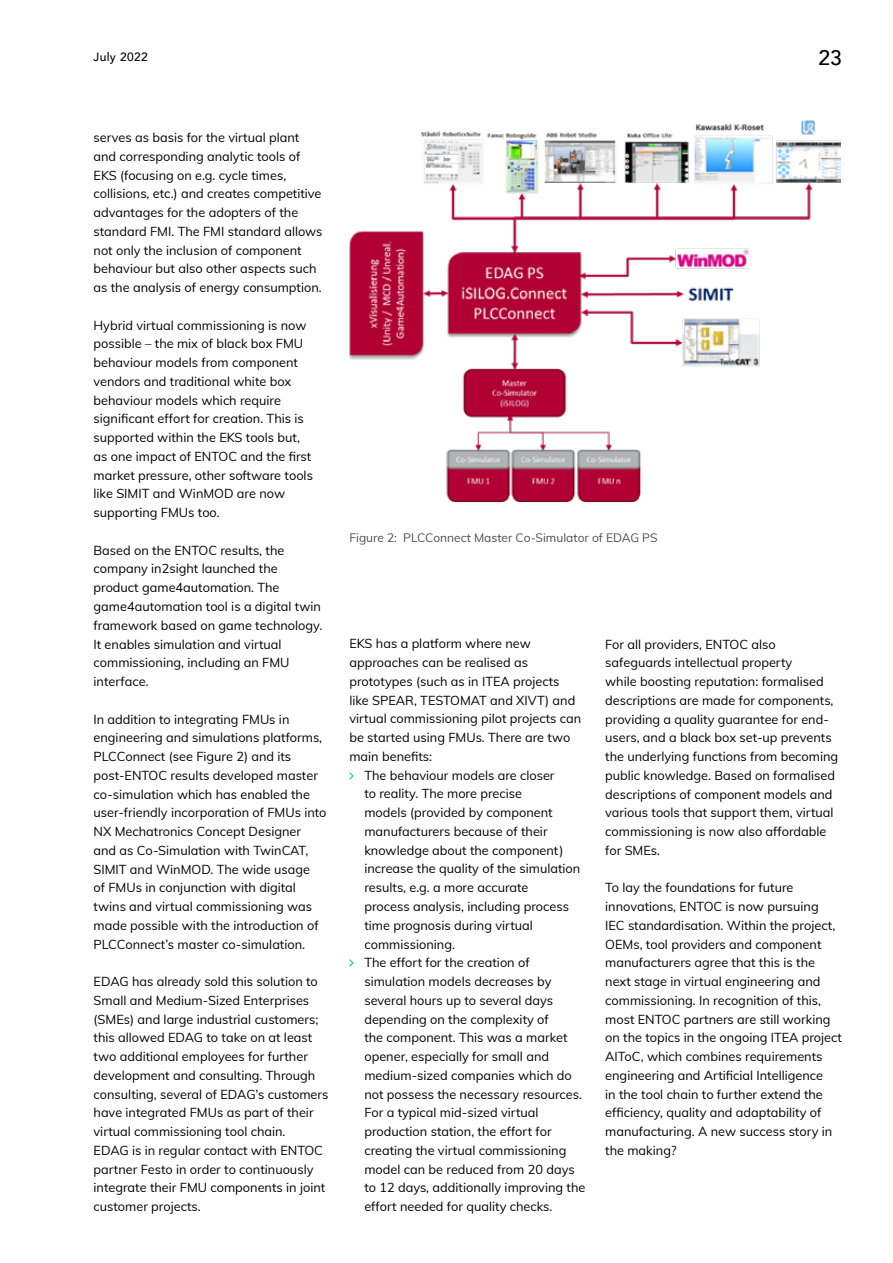
<style>
.page{position:relative;width:893px;height:1263px;background:#fff}
.page>*{position:absolute;margin:0;border:0;box-sizing:border-box;transform-origin:0 0}
.t1{font:500 21px "Avenir";color:#000}
.t2{font:12.75px/18.8px "Muli";color:#000}
.t3{font:12px "Muli";color:#4d4d4d}
.t4{font:500 12px "Avenir";letter-spacing:.03em;color:#000}
</style>
<div class="page">
<img style="left:349px;top:120px;width:491px;height:381px">
<p class="t4" style="left:94px;top:47px;width:56px">July 2022</p>
<h1 class="t1" style="left:819px;top:39px;width:25px">23</h1>
<p class="t2" style="left:94px;top:127px;width:231px">serves as basis for the virtual plant and corresponding analytic tools of EKS (focusing on e.g. cycle times, collisions, etc.) and creates competitive advantages for the adopters of the standard FMI. The FMI standard allows not only the inclusion of component behaviour but also other aspects such as the analysis of energy consumption.</p>
<p class="t2" style="left:94px;top:315px;width:221px">Hybrid virtual commissioning is now possible – the mix of black box FMU behaviour models from component vendors and traditional white box behaviour models which require significant effort for creation. This is supported within the EKS tools but, as one impact of ENTOC and the first market pressure, other software tools like SIMIT and WinMOD are now supporting FMUs too.</p>
<p class="t2" style="left:94px;top:540px;width:230px">Based on the ENTOC results, the company in2sight launched the product game4automation. The game4automation tool is a digital twin framework based on game technology.<br>It enables simulation and virtual commissioning, including an FMU interface.</p>
<p class="t2" style="left:94px;top:709px;width:235px">In addition to integrating FMUs in engineering and simulations platforms, PLCConnect (see Figure 2) and its post-ENTOC results developed master co-simulation which has enabled the user-friendly incorporation of FMUs into NX Mechatronics Concept Designer and as Co-Simulation with TwinCAT, SIMIT and WinMOD. The wide usage<br>of FMUs in conjunction with digital twins and virtual commissioning was made possible with the introduction of PLCConnect’s master co-simulation.</p>
<p class="t2" style="left:94px;top:971px;width:236px">EDAG has already sold this solution to Small and Medium-Sized Enterprises (SMEs) and large industrial customers; this allowed EDAG to take on at least two additional employees for further development and consulting. Through consulting, several of EDAG’s customers have integrated FMUs as part of their virtual commissioning tool chain.<br>EDAG is in regular contact with ENTOC partner Festo in order to continuously integrate their FMU components in joint customer projects.</p>
<p class="t3" style="left:349px;top:529px;width:310px">Figure 2: PLCConnect Master Co-Simulator of EDAG PS</p>
<p class="t2" style="left:349px;top:634px;width:183px">EKS has a platform where new</p>
<p class="t2" style="left:349px;top:652px;width:180px">approaches can be realised as</p>
<p class="t2" style="left:349px;top:671px;width:212px">prototypes (such as in ITEA projects</p>
<p class="t2" style="left:349px;top:690px;width:227px">like SPEAR, TESTOMAT and XIVT) and</p>
<p class="t2" style="left:349px;top:709px;width:233px">virtual commissioning pilot projects can</p>
<p class="t2" style="left:349px;top:728px;width:222px">be started using FMUs. There are two</p>
<p class="t2" style="left:349px;top:746px;width:84px">main benefits:</p>
<p class="t2" style="left:364px;top:765px;width:192px">The behaviour models are closer</p>
<p class="t2" style="left:364px;top:784px;width:159px">to reality. The more precise</p>
<p class="t2" style="left:364px;top:803px;width:190px">models (provided by component</p>
<p class="t2" style="left:364px;top:821px;width:185px">manufacturers because of their</p>
<p class="t2" style="left:364px;top:840px;width:200px">knowledge about the component)</p>
<p class="t2" style="left:364px;top:859px;width:217px">increase the quality of the simulation</p>
<p class="t2" style="left:364px;top:878px;width:166px">results, e.g. a more accurate</p>
<p class="t2" style="left:364px;top:896px;width:206px">process analysis, including process</p>
<p class="t2" style="left:364px;top:915px;width:170px">time prognosis during virtual</p>
<p class="t2" style="left:364px;top:934px;width:92px">commissioning.</p>
<p class="t2" style="left:364px;top:953px;width:167px">The effort for the creation of</p>
<p class="t2" style="left:364px;top:971px;width:189px">simulation models decreases by</p>
<p class="t2" style="left:364px;top:990px;width:190px">several hours up to several days</p>
<p class="t2" style="left:364px;top:1009px;width:186px">depending on the complexity of</p>
<p class="t2" style="left:364px;top:1028px;width:205px">the component. This was a market</p>
<p class="t2" style="left:364px;top:1046px;width:186px">opener, especially for small and</p>
<p class="t2" style="left:364px;top:1065px;width:209px">medium-sized companies which do</p>
<p class="t2" style="left:364px;top:1084px;width:219px">not possess the necessary resources.</p>
<p class="t2" style="left:364px;top:1103px;width:176px">For a typical mid-sized virtual</p>
<p class="t2" style="left:364px;top:1121px;width:189px">production station, the effort for</p>
<p class="t2" style="left:364px;top:1140px;width:203px">creating the virtual commissioning</p>
<p class="t2" style="left:364px;top:1159px;width:212px">model can be reduced from 20 days</p>
<p class="t2" style="left:364px;top:1178px;width:222px">to 12 days, additionally improving the</p>
<p class="t2" style="left:364px;top:1196px;width:190px">effort needed for quality checks.</p>
<p class="t2" style="left:605px;top:634px;width:235px">For all providers, ENTOC also safeguards intellectual property<br>while boosting reputation: formalised descriptions are made for components, providing a quality guarantee for end&shy;users, and a black box set-up prevents the underlying functions from becoming public knowledge. Based on formalised descriptions of component models and various tools that support them, virtual commissioning is now also affordable for SMEs.</p>
<p class="t2" style="left:605px;top:878px;width:238px">To lay the foundations for future innovations, ENTOC is now pursuing<br>IEC standardisation. Within the project, OEMs, tool providers and component manufacturers agree that this is the next stage in virtual engineering and commissioning. In recognition of this, most ENTOC partners are still working on the topics in the ongoing ITEA project AIToC, which combines requirements engineering and Artificial Intelligence<br>in the tool chain to further extend the efficiency, quality and adaptability of manufacturing. A new success story in the making?</p>
</div>
